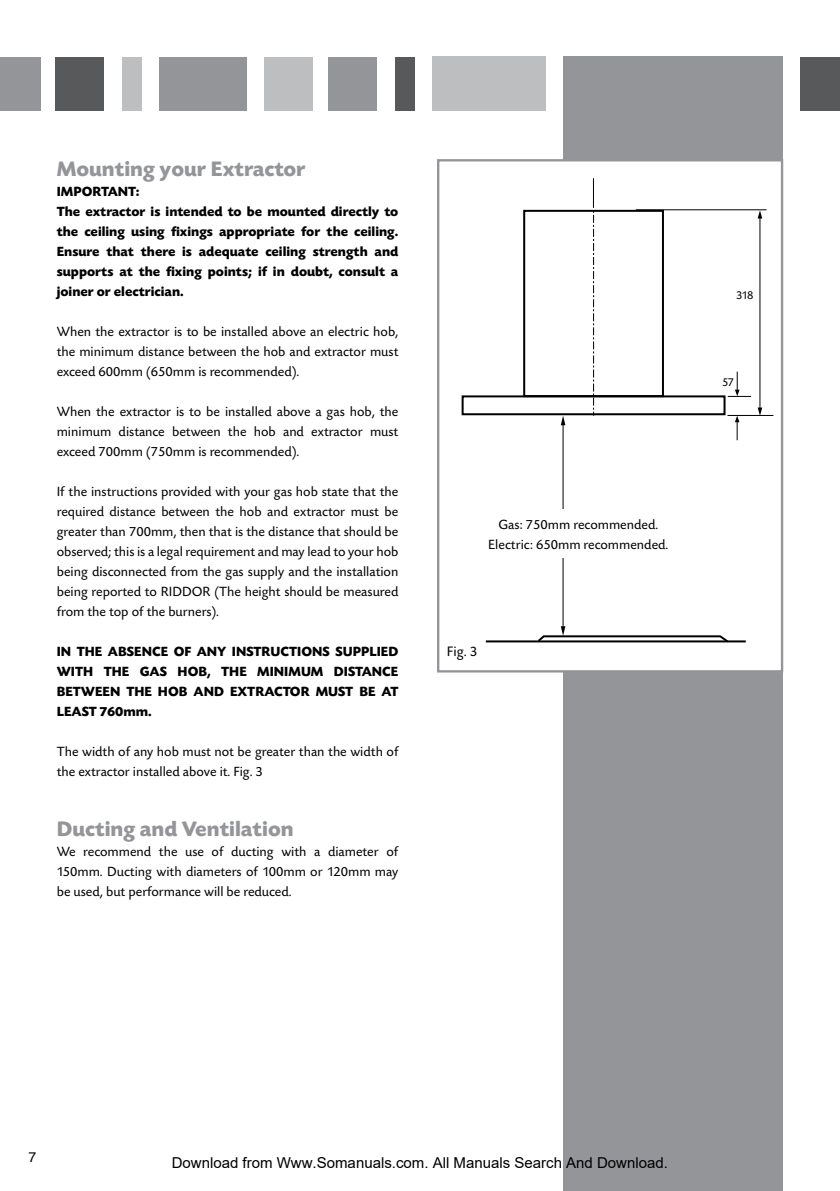
<style>
.page{position:relative;width:840px;height:1191px;background:#fff}
.page>*{position:absolute;margin:0;border:0;box-sizing:border-box;transform-origin:0 0}
.t1{font:700 22px "Today SB";color:#939598}
.t2{font:15px "Arial";color:#000}
.t3{font:14.4px "Today SB";color:#000}
.t4{font:14px/20px "Today SB";color:#000;text-align:justify}
.t5{font:700 14px/20px "Today SB";color:#000}
.t6{font:14px "Helvetica";color:#000}
.t7{font:12px "Today SB";color:#000}
</style>
<div class="page">
<div style="left:800px;top:57px;width:39px;height:53px;background:#58595b"></div>
<div style="left:563px;top:57px;width:219px;height:1134px;background:#939598"></div>
<div style="left:394px;top:57px;width:20px;height:53px;background:#58595b"></div>
<div style="left:328px;top:57px;width:48px;height:53px;background:#939598"></div>
<div style="left:264px;top:57px;width:48px;height:53px;background:#bcbec0"></div>
<div style="left:159px;top:57px;width:88px;height:53px;background:#939598"></div>
<div style="left:122px;top:57px;width:19px;height:53px;background:#bcbec0"></div>
<div style="left:56px;top:57px;width:48px;height:53px;background:#58595b"></div>
<div style="left:0;top:57px;width:40px;height:53px;background:#939598"></div>
<div style="left:432px;top:57px;width:113px;height:54px;background:#bcbec0"></div>
<div style="left:437px;top:159px;width:345px;height:513px;background:#fff;border:2px solid #939598"></div>
<div style="left:461px;top:395px;width:264px;height:20px;border:2px solid #000"></div>
<div style="left:523px;top:210px;width:140px;height:187px;border:2px solid #000"></div>
<svg style="left:757px;top:210px;width:4px;height:8px"></svg>
<svg style="left:757px;top:407px;width:4px;height:8px"></svg>
<hr style="left:759px;top:216px;width:1px;height:193px;background:#000">
<hr style="left:635px;top:209px;width:131px;height:1px;background:#000">
<hr style="left:592px;top:178px;width:1px;height:30px;background:#000">
<hr style="left:727px;top:415px;width:46px;height:1px;background:#000">
<svg style="left:727px;top:372px;width:23px;height:25px"></svg>
<svg style="left:735px;top:416px;width:4px;height:24px"></svg>
<svg style="left:593px;top:211px;width:1px;height:205px"></svg>
<svg style="left:560px;top:416px;width:5px;height:9px"></svg>
<hr style="left:562px;top:422px;width:1px;height:207px;background:#000">
<hr style="left:485px;top:640px;width:260px;height:2px;background:#000">
<svg style="left:535px;top:626px;width:195px;height:17px"></svg>
<div style="left:471px;top:509px;width:214px;height:49px;background:#fff"></div>
<h1 class="t1" style="left:57px;top:157px;width:250px">Mounting your Extractor</h1>
<p class="t5" style="left:57px;top:181px;width:343px">IMPORTANT:<br>The extractor is intended to be mounted directly to the ceiling using fixings appropriate for the ceiling.<br>Ensure that there is adequate ceiling strength and supports at the fixing points; if in doubt, consult a joiner or electrician.</p>
<p class="t4" style="left:57px;top:322px;width:343px">When the extractor is to be installed above an electric hob, the minimum distance between the hob and extractor must exceed 600mm (650mm is recommended).</p>
<p class="t4" style="left:57px;top:402px;width:343px">When the extractor is to be installed above a gas hob, the minimum distance between the hob and extractor must exceed 700mm (750mm is recommended).</p>
<p class="t4" style="left:57px;top:482px;width:343px">If the instructions provided with your gas hob state that the required distance between the hob and extractor must be greater than 700mm, then that is the distance that should be observed; this is a legal requirement and may lead to your hob being disconnected from the gas supply and the installation being reported to RIDDOR (The height should be measured from the top of the burners).</p>
<p class="t5" style="left:57px;top:641px;width:343px;text-align:justify">IN THE ABSENCE OF ANY INSTRUCTIONS SUPPLIED WITH THE GAS HOB, THE MINIMUM DISTANCE BETWEEN THE HOB AND EXTRACTOR MUST BE AT LEAST 760mm.</p>
<p class="t4" style="left:57px;top:742px;width:343px">The width of any hob must not be greater than the width of the extractor installed above it. Fig. 3</p>
<h1 class="t1" style="left:57px;top:817px;width:238px">Ducting and Ventilation</h1>
<p class="t4" style="left:57px;top:842px;width:343px">We recommend the use of ducting with a diameter of 150mm. Ducting with diameters of 100mm or 120mm may be used, but performance will be reduced.</p>
<p class="t4" style="left:476px;top:514px;width:181px;text-align:center">Gas: 750m recom ended.<br>Electric: 650m recom ended.</p>
<p class="t4" style="left:488px;top:515px;width:181px;text-align:center">Gas: 750mm recommended.<br>Electric: 650mm recommended.</p>
<p class="t3" style="left:446px;top:644px;width:32px">Fig. 3</p>
<p class="t7" style="left:735px;top:288px;width:19px">318</p>
<p class="t7" style="left:721px;top:376px;width:14px">57</p>
<p class="t6" style="left:28px;top:1145px;width:9px">7</p>
<p class="t2" style="left:172px;top:1154px;width:497px">Download from Www.Somanuals.com. All Manuals Search And Download.</p>
</div>
